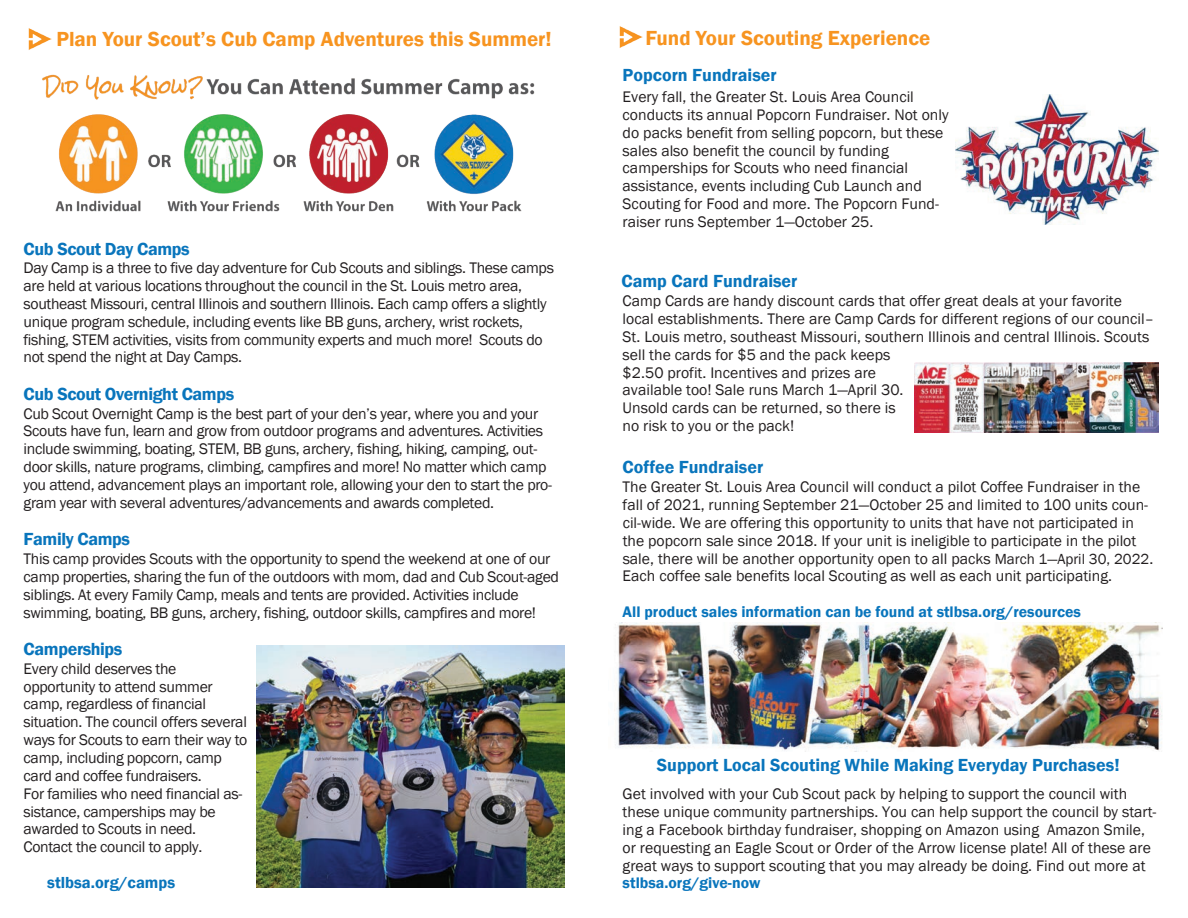
<style>
.page{position:relative;width:1188px;height:918px;background:#fff}
.page>*{position:absolute;margin:0;border:0;box-sizing:border-box;transform-origin:0 0}
.t1{font:600 21px "Franklin Gothic";color:#f79420}
.t2{font:600 18px "Franklin Gothic";color:#0975bc}
.t3{font:600 18px "Franklin Gothic";letter-spacing:-.02em;color:#0975bc}
.t4{font:600 16.5px "Franklin Gothic";color:#0975bc}
.t5{font:15.75px/17.9px "Franklin Gothic";letter-spacing:-.005em;color:#231f20}
.t6{font:600 15.75px "Franklin Gothic";color:#0975bc}
.s1{font-size:15px}
</style>
<div class="page">
<img style="left:28px;top:28px;width:24px;height:22px">
<img style="left:42px;top:74px;width:493px;height:138px">
<img style="left:257px;top:646px;width:308px;height:241px">
<img style="left:617px;top:622px;width:545px;height:130px">
<img style="left:619px;top:26px;width:23px;height:22px">
<img style="left:914px;top:363px;width:244px;height:69px">
<img style="left:955px;top:95px;width:203px;height:130px">
<h1 class="t1" style="left:56px;top:26px;width:497px">Plan Your Scout’s Cub Camp Adventures this Summer!</h1>
<p class="t3" style="left:24px;top:238px;width:168px">Cub Scout Day Camps</p>
<p class="t5" style="left:24px;top:259px;width:532px">Day Camp is a three to five day adventure for Cub Scouts and siblings. These camps are held at various locations throughout the council in the St. Louis metro area, southeast Missouri, central Illinois and southern Illinois. Each camp offers a slightly unique program schedule, including events like BB guns, archery, wrist rockets, fishing, STEM activities, visits from community experts and much more! Scouts do not spend the night at Day Camps.</p>
<p class="t3" style="left:24px;top:383px;width:212px">Cub Scout Overnight Camps</p>
<p class="t5" style="left:24px;top:405px;width:530px">Cub Scout Overnight Camp is the best part of your den’s year, where you and your Scouts have fun, learn and grow from outdoor programs and adventures. Activities include swimming, boating, STEM, BB guns, archery, fishing, hiking, camping, out&shy;door skills, nature programs, climbing, campfires and more! No matter which camp you attend, advancement plays an important role, allowing your den to start the pro&shy;gram year with several adventures/advancements and awards completed.</p>
<p class="t3" style="left:24px;top:528px;width:108px">Family Camps</p>
<p class="t5" style="left:24px;top:550px;width:537px">This camp provides Scouts with the opportunity to spend the weekend at one of our camp properties, sharing the fun of the outdoors with mom, dad and Cub Scout-aged siblings. At every Family Camp, meals and tents are provided. Activities include swimming, boating, BB guns, archery, fishing, outdoor skills, campfires and more!</p>
<p class="t3" style="left:24px;top:638px;width:100px">Camperships</p>
<p class="t5" style="left:24px;top:660px;width:225px">Every child deserves the opportunity to attend summer camp, regardless of financial situation. The council offers several ways for Scouts to earn their way to camp, including popcorn, camp card and coffee fundraisers.<br>For families who need financial as&shy;sistance, camperships may be awarded to Scouts in need.<br>Contact the council to apply.</p>
<p class="t4" style="left:47px;top:872px;width:130px">stlbsa.org/camps</p>
<h1 class="t1" style="left:646px;top:25px;width:286px">Fund Your Scouting Experience</h1>
<p class="t2" style="left:623px;top:64px;width:156px">Popcorn Fundraiser</p>
<p class="t5" style="left:623px;top:88px;width:327px">Every fall, the Greater St. Louis Area Council conducts its annual Popcorn Fundraiser. Not only do packs benefit from selling popcorn, but these sales also benefit the council by funding camperships for Scouts who need financial assistance, events including Cub Launch and Scouting for Food and more. The Popcorn Fund&shy;raiser runs September 1—October 25.</p>
<p class="t2" style="left:621px;top:270px;width:178px">Camp Card Fundraiser</p>
<p class="t5" style="left:623px;top:292px;width:533px">Camp Cards are handy discount cards that offer great deals at your favorite local establishments. There are Camp Cards for different regions of our council– St. Louis metro, southeast Missouri, southern Illinois and central Illinois. Scouts sell the cards for $5 and the pack keeps<br>$2.50 profit. Incentives and prizes are<br>available too! Sale runs March 1—April 30.<br>Unsold cards can be returned, so there is<br>no risk to you or the pack!</p>
<p class="t2" style="left:623px;top:456px;width:142px">Coffee Fundraiser</p>
<p class="t5" style="left:623px;top:478px;width:532px">The Greater St. Louis Area Council will conduct a pilot Coffee Fundraiser in the fall of 2021, running September 21—October 25 and limited to 100 units coun&shy;cil-wide. We are offering this opportunity to units that have not participated in the popcorn sale since 2018. If your unit is ineligible to participate in the pilot sale, there will be another opportunity open to all packs <span class="s1">March 1—April 30, 2022</span>.<br>Each coffee sale benefits local Scouting as well as each unit participating.</p>
<p class="t6" style="left:623px;top:602px;width:460px">All product sales information can be found at stlbsa.org/resources</p>
<p class="t2" style="left:657px;top:754px;width:464px">Support Local Scouting While Making Everyday Purchases!</p>
<p class="t5" style="left:623px;top:785px;width:535px">Get involved with your Cub Scout pack by helping to support the council with these unique community partnerships. You can help support the council by start&shy;ing a Facebook birthday fundraiser, shopping on Amazon using Amazon Smile, or requesting an Eagle Scout or Order of the Arrow license plate! All of these are great ways to support scouting that you may already be doing. Find out more at</p>
<p class="t6" style="left:623px;top:874px;width:139px">stlbsa.org/give-now</p>
</div>
